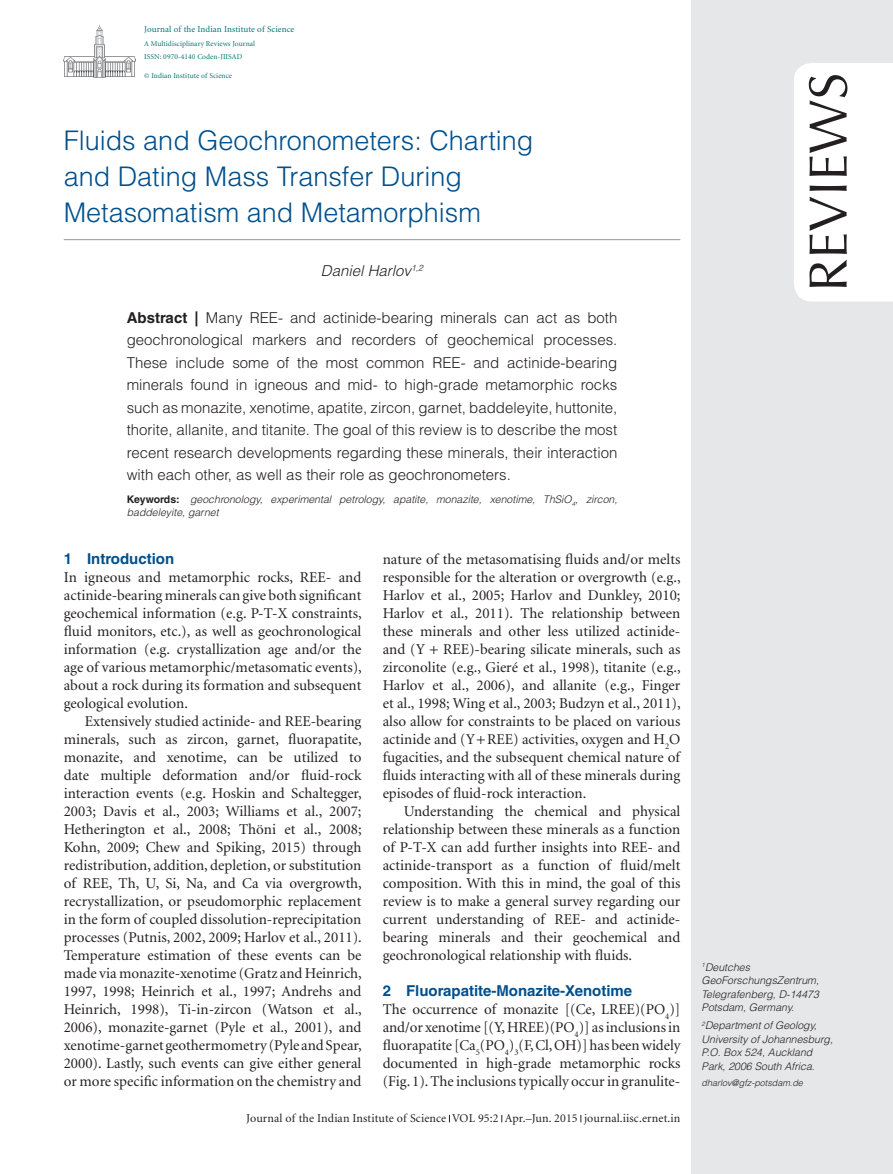
<style>
.page{position:relative;width:893px;height:1174px;background:#fff}
.page>*{position:absolute;margin:0;border:0;box-sizing:border-box;transform-origin:0 0}
.ArtDesg{font:54px "Optima";color:#231f20}
.AT{font:300 27px/36px "Helvetica LT Std";color:#014f8b}
.Tx{font:15px/18px "Minion";color:#231f20;text-align:justify}
.TxF{font:15px/18px "Minion";letter-spacing:-.005em;color:#231f20;text-align:justify}
.AbsTx{font:300 15px/22.5px "Helvetica LT Std";color:#231f20;text-align:justify}
.t1{font:700 15px "Helvetica LT Std";color:#014f8b}
.AAu{font:italic 300 15px "Helvetica LT Std";color:#231f20}
.RunF-R{font:12px "Minion";letter-spacing:.01em;color:#231f20}
.AAuAff{font:italic 300 10.5px/13.5px "Helvetica LT Std";color:#231f20}
.KWD{font:italic 300 10.5px/13.5px "Helvetica LT Std";color:#231f20}
.ATO-JrnlName1{font:9px "Minion";letter-spacing:.01em;color:#00756e}
.AAuEmailID{font:italic 300 9px "Helvetica LT Std";color:#231f20}
.ATO-JrnlName2{font:7.5px "Minion";letter-spacing:.01em;color:#00756e}
.ATO-ISSN{font:7.5px "Minion";letter-spacing:.01em;color:#00756e}
.s1{font-weight:700}
.s2{font-weight:700;font-style:normal}
</style>
<div class="page">
<div style="left:691px;top:0;width:202px;height:1174px;background:#e6e7e9"></div>
<img style="left:64px;top:25px;width:71px;height:53px">
<div style="left:794px;top:63px;width:99px;height:238px;background:#fff"></div>
<hr style="left:64px;top:239px;width:616px;height:1px;background:#939598">
<p class="ATO-JrnlName1" style="left:144px;top:25px;width:152px">Journal of the Indian Institute of Science</p>
<p class="ATO-JrnlName2" style="left:144px;top:40px;width:112px">A Multidisciplinary Reviews Journal</p>
<p class="ATO-ISSN" style="left:144px;top:53px;width:100px">ISSN: 0970-4140 Coden-JIISAD</p>
<p class="ATO-JrnlName2" style="left:144px;top:72px;width:89px">© Indian Institute of Science</p>
<p class="AT" style="left:64px;top:122px;width:471px">Fluids and Geochronometers: Charting and Dating Mass Transfer During<br>Metasomatism and Metamorphism</p>
<p class="AAu" style="left:321px;top:261px;width:104px">Daniel Harlov<sup>1,2</sup></p>
<p class="AbsTx" style="left:127px;top:306px;width:492px"><span class="s1">Abstract |</span> Many REE- and actinide-bearing minerals can act as both geochronological markers and recorders of geochemical processes.<br>These include some of the most common REE- and actinide-bearing minerals found in igneous and mid- to high-grade metamorphic rocks such as monazite, xenotime, apatite, zircon, garnet, baddeleyite, huttonite, thorite, allanite, and titanite. The goal of this review is to describe the most recent research developments regarding these minerals, their interaction with each other, as well as their role as geochronometers.</p>
<p class="KWD" style="left:127px;top:492px;width:492px"><span class="s2">Keywords:</span> geochronology, experimental petrology, apatite, monazite, xenotime, ThSiO<sub>4</sub>, zircon, baddeleyite, garnet</p>
<h1 class="t1" style="left:64px;top:550px;width:112px">1 Introduction</h1>
<p class="TxF" style="left:64px;top:569px;width:300px">In igneous and metamorphic rocks, REE- and actinide-bearing minerals can give both significant geochemical information (e.g. P-T-X constraints, fluid monitors, etc.), as well as geochronological information (e.g. crystallization age and/or the age of various metamorphic/metasomatic events), about a rock during its formation and subsequent geological evolution.</p>
<p class="Tx" style="left:64px;top:713px;width:300px;text-indent:21px">Extensively studied actinide- and REE-bearing minerals, such as zircon, garnet, fluorapatite, monazite, and xenotime, can be utilized to date multiple deformation and/or fluid-rock interaction events (e.g. Hoskin and Schaltegger, 2003; Davis et al., 2003; Williams et al., 2007; Hetherington et al., 2008; Thöni et al., 2008; Kohn, 2009; Chew and Spiking, 2015) through redistribution, addition, depletion, or substitution of REE, Th, U, Si, Na, and Ca via overgrowth, recrystallization, or pseudomorphic replacement in the form of coupled dissolution-reprecipitation processes (Putnis, 2002, 2009; Harlov et al., 2011).<br>Temperature estimation of these events can be made via monazite-xenotime (Gratz and Heinrich, 1997, 1998; Heinrich et al., 1997; Andrehs and Heinrich, 1998), Ti-in-zircon (Watson et al., 2006), monazite-garnet (Pyle et al., 2001), and xenotime-garnet geothermometry (Pyle and Spear, 2000). Lastly, such events can give either general or more specific information on the chemistry and</p>
<p class="Tx" style="left:383px;top:551px;width:300px">nature of the metasomatising fluids and/or melts responsible for the alteration or overgrowth (e.g., Harlov et al., 2005; Harlov and Dunkley, 2010; Harlov et al., 2011). The relationship between these minerals and other less utilized actinide&shy;and (Y REE)-bearing silicate minerals, such as zirconolite (e.g., Gieré et al., 1998), titanite (e.g., Harlov et al., 2006), and allanite (e.g., Finger et al., 1998; Wing et al., 2003; Budzyn et al., 2011), also allow for constraints to be placed on various actinide and (Y REE) activities, oxygen and H<sub>2</sub>O fugacities, and the subsequent chemical nature of fluids interacting with all of these minerals during episodes of fluid-rock interaction.</p>
<p class="Tx" style="left:383px;top:803px;width:299px;text-indent:21px">Understanding the chemical and physical relationship between these minerals as a function of P-T-X can add further insights into REE- and actinide-transport as a function of fluid/melt composition. With this in mind, the goal of this review is to make a general survey regarding our current understanding of REE- and actinide&shy;bearing minerals and their geochemical and geochronological relationship with fluids.</p>
<h1 class="t1" style="left:383px;top:982px;width:251px">2 Fluorapatite-Monazite-Xenotime</h1>
<p class="TxF" style="left:383px;top:1001px;width:299px">The occurrence of monazite [(Ce, LREE)(PO<sub>4</sub>)] and/or xenotime [(Y, HREE)(PO<sub>4</sub>)] as inclusions in fluorapatite [Ca<sub>5</sub>(PO<sub>4</sub>)<sub>3</sub>(F, Cl, OH)] has been widely documented in high-grade metamorphic rocks (Fig. 1). The inclusions typically occur in granulite-</p>
<p class="RunF-R" style="left:246px;top:1112px;width:436px">Journal of the Indian Institute of Science VOL 95:2 Apr.–Jun. 2015 journal.iisc.ernet.in</p>
<p class="ArtDesg" style="left:797px;top:292px;width:221px;rotate:-90deg">Reviews</p>
<p class="AAuAff" style="left:702px;top:960px;width:119px"><sup>1</sup>Deutches<br>GeoForschungsZentrum,<br>Telegrafenberg, D-14473<br>Potsdam, Germany.</p>
<p class="AAuAff" style="left:702px;top:1018px;width:133px"><sup>2</sup>Department of Geology,<br>University of Johannesburg,<br>P.O. Box 524, Auckland<br>Park, 2006 South Africa.</p>
<p class="AAuEmailID" style="left:702px;top:1077px;width:103px">dharlov@gfz-potsdam.de</p>
</div>
